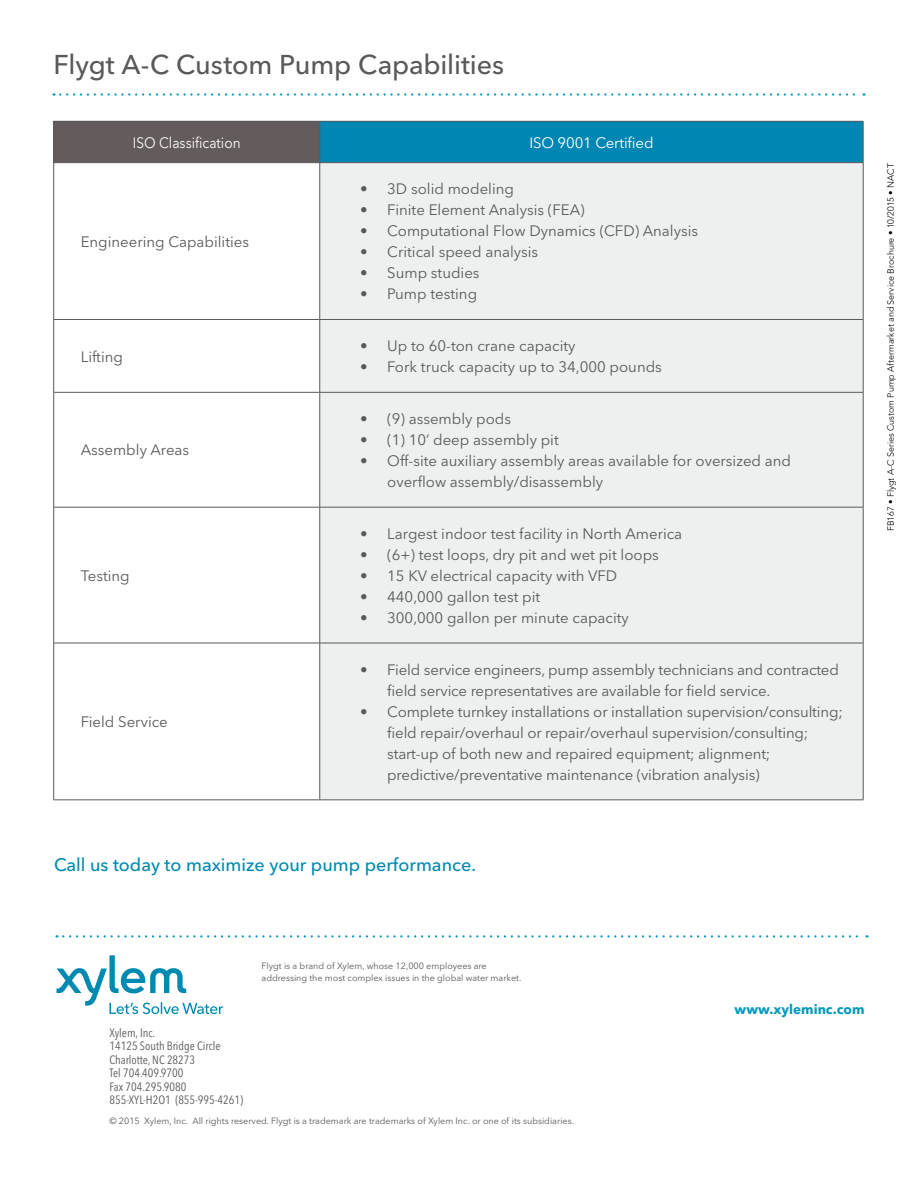
<style>
.page{position:relative;width:918px;height:1188px;background:#fff}
.page>*{position:absolute;margin:0;border:0;box-sizing:border-box;transform-origin:0 0}
.t1{font:500 27px "Avenir Next LT Pro";letter-spacing:-.005em;color:#58595b}
.t2{font:500 18px "Avenir Next LT Pro";color:#008ab1}
.t3{font:15px/21px "Avenir Next LT Pro";color:#58595b}
.t4{font:15px "Avenir Next LT Pro";letter-spacing:-.005em;color:#fff;scale:.91 1}
.t5{font:15px "Avenir Next LT Pro";letter-spacing:-.005em;color:#fff}
.t6{font:700 13.5px "Avenir Next LT Pro";color:#009abd}
.t7{font:condensed 12px/13.5px "Avenir Next LT Pro";color:#58595b}
.t8{font:9px/12px "Avenir Next LT Pro";color:#58595b}
.t9{font:300 9px "Avenir LT Std";color:#000}
</style>
<div class="page">
<svg style="left:54px;top:93px;width:811px;height:3px"></svg>
<svg style="left:57px;top:955px;width:166px;height:59px"></svg>
<svg style="left:57px;top:935px;width:811px;height:3px"></svg>
<div style="left:54px;top:121px;width:266px;height:42px;background:#645c5c"></div>
<div style="left:320px;top:121px;width:543px;height:42px;background:#0086b3"></div>
<svg style="left:54px;top:163px;width:266px;height:637px"></svg>
<div style="left:321px;top:163px;width:542px;height:637px;background:#eeefef"></div>
<hr style="left:863px;top:163px;width:1px;height:156px;background:#58595b">
<hr style="left:320px;top:319px;width:543px;height:1px;background:#58595b">
<hr style="left:863px;top:320px;width:1px;height:72px;background:#58595b">
<hr style="left:54px;top:392px;width:266px;height:1px;background:#58595b">
<hr style="left:320px;top:392px;width:543px;height:1px;background:#58595b">
<hr style="left:863px;top:393px;width:1px;height:114px;background:#58595b">
<hr style="left:54px;top:507px;width:266px;height:1px;background:#58595b">
<hr style="left:320px;top:507px;width:543px;height:1px;background:#58595b">
<hr style="left:863px;top:507px;width:1px;height:136px;background:#58595b">
<hr style="left:54px;top:643px;width:266px;height:1px;background:#58595b">
<hr style="left:320px;top:643px;width:543px;height:1px;background:#58595b">
<hr style="left:863px;top:643px;width:1px;height:157px;background:#58595b">
<hr style="left:320px;top:163px;width:1px;height:156px;background:#58595b">
<hr style="left:54px;top:319px;width:266px;height:1px;background:#58595b">
<hr style="left:320px;top:320px;width:1px;height:72px;background:#58595b">
<hr style="left:320px;top:393px;width:1px;height:114px;background:#58595b">
<hr style="left:320px;top:507px;width:1px;height:136px;background:#58595b">
<hr style="left:320px;top:643px;width:1px;height:157px;background:#58595b">
<hr style="left:54px;top:800px;width:266px;height:1px;background:#58595b">
<hr style="left:320px;top:800px;width:543px;height:1px;background:#58595b">
<hr style="left:53px;top:163px;width:1px;height:156px;background:#58595b">
<hr style="left:53px;top:320px;width:1px;height:72px;background:#58595b">
<hr style="left:53px;top:393px;width:1px;height:114px;background:#58595b">
<hr style="left:53px;top:507px;width:1px;height:136px;background:#58595b">
<hr style="left:53px;top:643px;width:1px;height:157px;background:#58595b">
<hr style="left:54px;top:121px;width:266px;height:1px;background:#58595b">
<hr style="left:53px;top:121px;width:1px;height:41px;background:#58595b">
<hr style="left:54px;top:162px;width:266px;height:1px;background:#58595b">
<hr style="left:320px;top:121px;width:543px;height:1px;background:#58595b">
<hr style="left:320px;top:121px;width:1px;height:41px;background:#58595b">
<hr style="left:863px;top:121px;width:1px;height:41px;background:#58595b">
<hr style="left:320px;top:162px;width:543px;height:1px;background:#58595b">
<h1 class="t1" style="left:54px;top:49px;width:452px">Flygt A-C Custom Pump Capabilities</h1>
<p class="t4" style="left:133px;top:133px;width:120px">ISO Classification</p>
<p class="t5" style="left:529px;top:133px;width:126px">ISO 9001 Certified</p>
<p class="t3" style="left:81px;top:231px;width:170px">Engineering Capabilities</p>
<p class="t3" style="left:81px;top:346px;width:44px">Lifting</p>
<p class="t3" style="left:81px;top:440px;width:110px">Assembly Areas</p>
<p class="t3" style="left:81px;top:565px;width:51px">Testing</p>
<p class="t3" style="left:81px;top:711px;width:89px">Field Service</p>
<p class="t3" style="left:360px;top:179px;width:155px">• 3D solid modeling</p>
<p class="t3" style="left:360px;top:200px;width:226px">• Finite Element Analysis (FEA)</p>
<p class="t3" style="left:360px;top:221px;width:339px">• Computational Flow Dynamics (CFD) Analysis</p>
<p class="t3" style="left:360px;top:242px;width:180px">• Critical speed analysis</p>
<p class="t3" style="left:360px;top:263px;width:121px">• Sump studies</p>
<p class="t3" style="left:360px;top:284px;width:118px">• Pump testing</p>
<p class="t3" style="left:360px;top:335px;width:217px">• Up to 60-ton crane capacity</p>
<p class="t3" style="left:360px;top:356px;width:303px">• Fork truck capacity up to 34,000 pounds</p>
<p class="t3" style="left:360px;top:408px;width:152px">• (9) assembly pods</p>
<p class="t3" style="left:360px;top:429px;width:200px">• (1) 10’ deep assembly pit</p>
<p class="t3" style="left:387px;top:450px;width:405px;text-indent:-27px">• Off-site auxiliary assembly areas available for oversized and overflow assembly/disassembly</p>
<p class="t3" style="left:360px;top:523px;width:324px">• Largest indoor test facility in North America</p>
<p class="t3" style="left:360px;top:544px;width:300px">• (6+) test loops, dry pit and wet pit loops</p>
<p class="t3" style="left:360px;top:565px;width:258px">• 15 KV electrical capacity with VFD</p>
<p class="t3" style="left:360px;top:586px;width:182px">• 440,000 gallon test pit</p>
<p class="t3" style="left:360px;top:607px;width:270px">• 300,000 gallon per minute capacity</p>
<p class="t3" style="left:387px;top:659px;width:453px;text-indent:-27px">• Field service engineers, pump assembly technicians and contracted field service representatives are available for field service.</p>
<p class="t3" style="left:387px;top:701px;width:457px;text-indent:-27px">• Complete turnkey installations or installation supervision/consulting; field repair/overhaul or repair/overhaul supervision/consulting; start-up of both new and repaired equipment; alignment; predictive/preventative maintenance (vibration analysis)</p>
<p class="t2" style="left:54px;top:854px;width:424px">Call us today to maximize your pump performance.</p>
<p class="t9" style="left:886px;top:531px;width:370px;rotate:-90deg">FB167 • Flygt A-C Series Custom Pump Aftermarket and Service Brochure • 10/2015 • NACT</p>
<p class="t8" style="left:262px;top:960px;width:261px">Flygt is a brand of Xylem, whose 12,000 employees are addressing the most complex issues in the global water market.</p>
<p class="t7" style="left:110px;top:1026px;width:135px">Xylem, Inc.<br>14125 South Bridge Circle<br>Charlotte, NC 28273<br>Tel 704.409.9700<br>Fax 704.295.9080<br>855-XYL-H2O1 (855-995-4261)</p>
<p class="t8" style="left:110px;top:1115px;width:466px">© 2015 Xylem, Inc. All rights reserved. Flygt is a trademark are trademarks of Xylem Inc. or one of its subsidiaries.</p>
<p class="t6" style="left:735px;top:1001px;width:132px">www.xyleminc.com</p>
</div>
